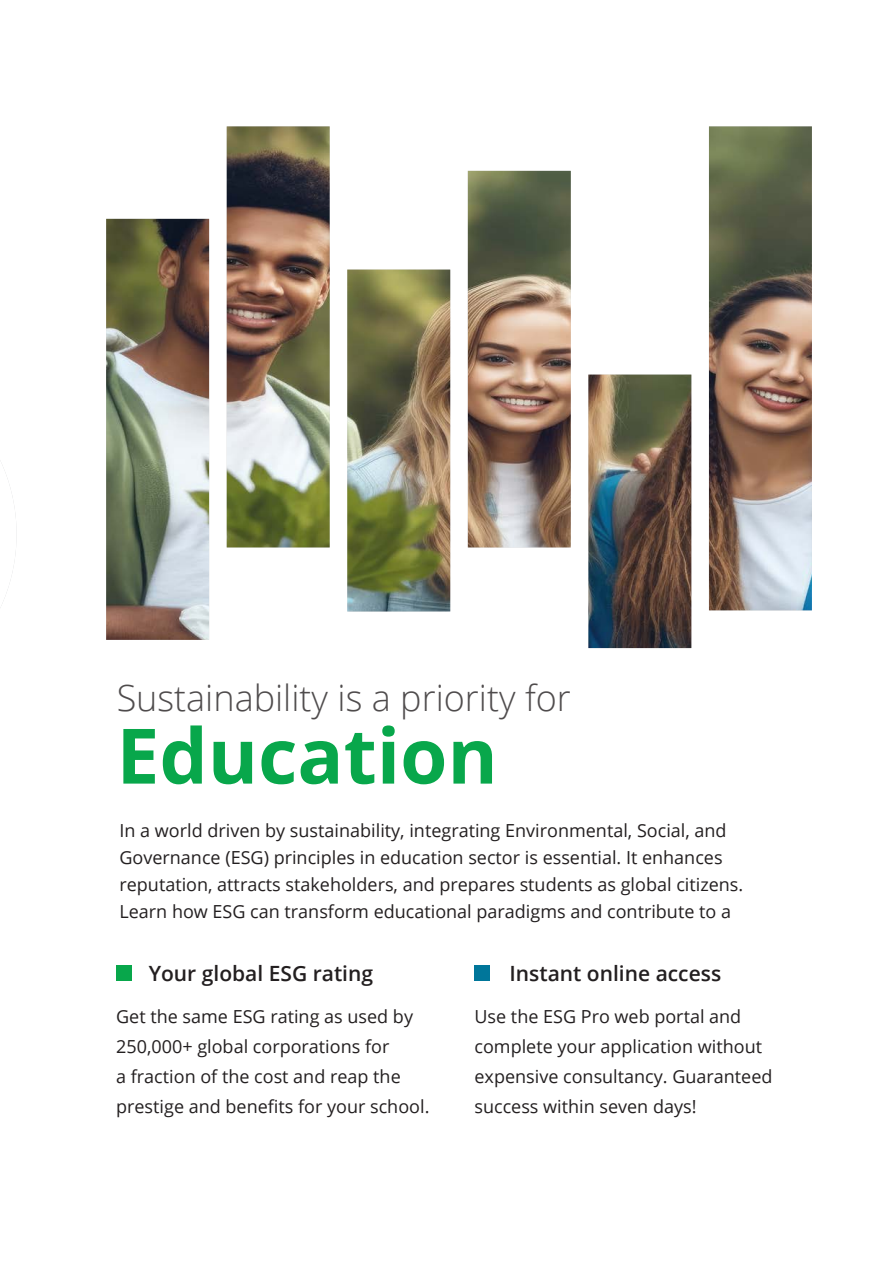
<style>
.page{position:relative;width:893px;height:1263px;background:#fff}
.page>*{position:absolute;margin:0;border:0;box-sizing:border-box;transform-origin:0 0}
._51pt_Center_Lea_48{font:700 76.5px "Open Sans";color:#08a74b}
.t1{font:300 36px "Open Sans";color:#231f20}
._14pt_Left_Lea_18{font:600 21px "Open Sans";color:#231f20}
._9pt_Reg_Lea_18{font:18px/30px "Open Sans";color:#231f20}
._10pt_Left_Lea_18{font:18px/30px "Open Sans";color:#231f20}
</style>
<div class="page">
<img style="left:106px;top:126px;width:706px;height:522px">
<div style="left:116px;top:965px;width:16px;height:15px;background:#08a74b"></div>
<div style="left:474px;top:965px;width:16px;height:15px;background:#00769a"></div>
<svg style="left:0;top:465px;width:17px;height:143px"></svg>
<h2 class="t1" style="left:117px;top:673px;width:456px">Sustainability is a priority for</h2>
<p class="_51pt_Center_Lea_48" style="left:117px;top:702px;width:383px">Education</p>
<p class="_9pt_Reg_Lea_18" style="left:119px;top:817px;width:625px;line-height:27px">In a world driven by sustainability, integrating Environmental, Social, and Governance (ESG) principles in education sector is essential. It enhances reputation, attracts stakeholders, and prepares students as global citizens.<br>Learn how ESG can transform educational paradigms and contribute to a</p>
<p class="_14pt_Left_Lea_18" style="left:149px;top:959px;width:226px">Your global ESG rating</p>
<p class="_14pt_Left_Lea_18" style="left:509px;top:958px;width:213px">Instant online access</p>
<p class="_9pt_Reg_Lea_18" style="left:116px;top:1001px;width:315px">Get the same ESG rating as used by 250,000+ global corporations for<br>a fraction of the cost and reap the prestige and benefits for your school.</p>
<p class="_10pt_Left_Lea_18" style="left:474px;top:1001px;width:300px">Use the ESG Pro web portal and complete your application without expensive consultancy. Guaranteed success within seven days!</p>
</div>
